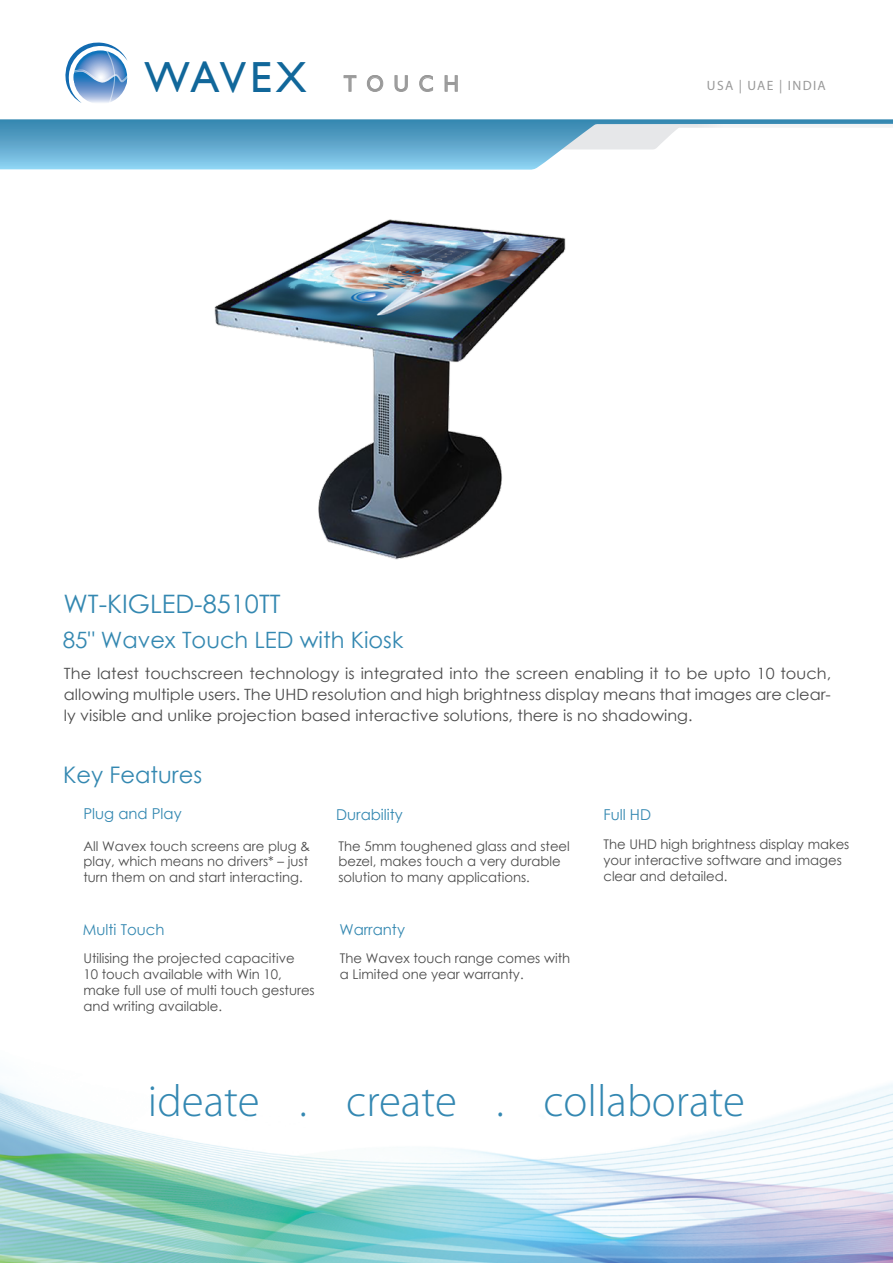
<style>
.page{position:relative;width:893px;height:1263px;background:#fff}
.page>*{position:absolute;margin:0;border:0;box-sizing:border-box;transform-origin:0 0}
.t1{font:300 45px "Myriad Pro";color:#3488b2}
.t2{font:43.5px "Gill Sans";letter-spacing:.05em;color:#11679a}
.t3{font:25.35px "Century Gothic";color:#3488b1}
.t4{font:22.8px "Century Gothic";color:#3488b1}
.t5{font:22.5px "Century Gothic";color:#3488b1}
.t6{font:15.45px/21px "Century Gothic";color:#4c4c4c;text-align:justify;scale:1.04 1}
.t7{font:15px "Century Gothic";color:#3488b1}
.t8{font:13.5px "Myriad Pro";letter-spacing:.1em;color:#999}
.t9{font:13.35px/15.9px "Century Gothic";color:#4c4c4c}
.s1{font-size:22.8px;color:#999}
</style>
<div class="page">
<svg style="left:344px;top:75px;width:12px;height:17px"></svg>
<svg style="left:367px;top:75px;width:16px;height:17px"></svg>
<svg style="left:395px;top:75px;width:13px;height:17px"></svg>
<svg style="left:419px;top:75px;width:14px;height:17px"></svg>
<svg style="left:445px;top:75px;width:13px;height:17px"></svg>
<svg style="left:65px;top:42px;width:63px;height:61px"></svg>
<svg style="left:0;top:119px;width:893px;height:51px"></svg>
<img style="left:0;top:1084px;width:893px;height:179px">
<img style="left:214px;top:219px;width:352px;height:341px">
<h2 class="t2" style="left:145px;top:52px;width:316px">WAVEX <span class="s1">T O U C H</span></h2>
<h3 class="t3" style="left:64px;top:586px;width:219px">WT-KIGLED-8510TT</h3>
<h3 class="t5" style="left:63px;top:625px;width:342px">85" Wavex Touch LED with Kiosk</h3>
<p class="t8" style="left:707px;top:78px;width:120px">USA | UAE | INDIA</p>
<p class="t6" style="left:64px;top:662px;width:739px">The latest touchscreen technology is integrated into the screen enabling it to be upto 10 touch, allowing multiple users. The UHD resolution and high brightness display means that images are clear&shy;ly visible and unlike projection based interactive solutions, there is no shadowing.</p>
<h3 class="t4" style="left:63px;top:759px;width:141px">Key Features</h3>
<p class="t7" style="left:83px;top:803px;width:100px">Plug and Play</p>
<p class="t7" style="left:336px;top:804px;width:68px">Durability</p>
<p class="t7" style="left:604px;top:804px;width:49px">Full HD</p>
<p class="t9" style="left:83px;top:837px;width:228px">All Wavex touch screens are plug &amp; play, which means no drivers* – just turn them on and start interacting.</p>
<p class="t9" style="left:338px;top:837px;width:233px">The 5mm toughened glass and steel bezel, makes touch a very durable solution to many applications.</p>
<p class="t9" style="left:603px;top:836px;width:247px">The UHD high brightness display makes your interactive software and images clear and detailed.</p>
<p class="t7" style="left:83px;top:919px;width:83px">Multi Touch</p>
<p class="t7" style="left:339px;top:919px;width:67px">Warranty</p>
<p class="t9" style="left:83px;top:950px;width:233px">Utilising the projected capacitive<br>10 touch available with Win 10, make full use of multi touch gestures and writing available.</p>
<p class="t9" style="left:340px;top:950px;width:232px">The Wavex touch range comes with a Limited one year warranty.</p>
<h1 class="t1" style="left:148px;top:1076px;width:598px">ideate . create . collaborate</h1>
</div>
